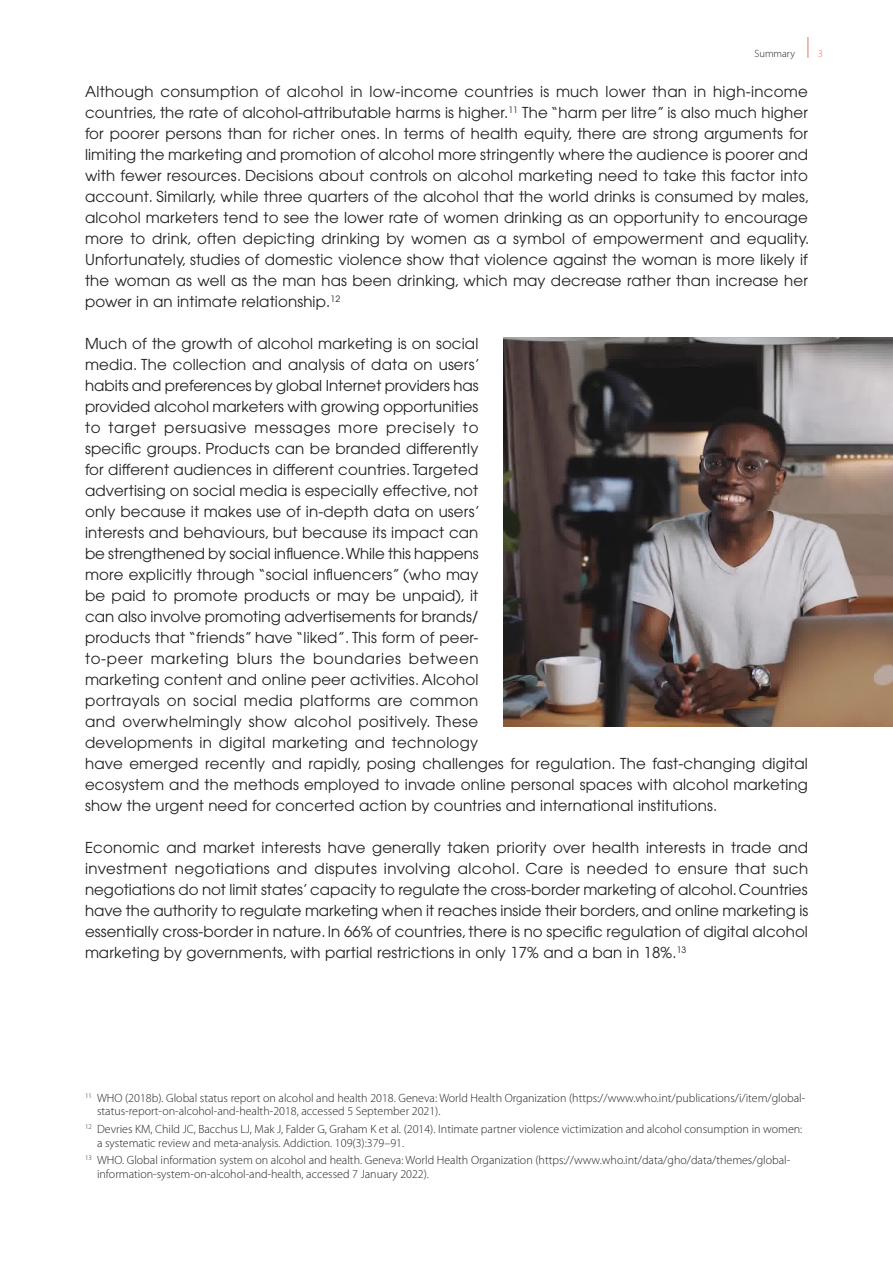
<style>
.page{position:relative;width:893px;height:1263px;background:#fff}
.page>*{position:absolute;margin:0;border:0;box-sizing:border-box;transform-origin:0 0}
.Body_text{font:15px/21px "Avant Garde";letter-spacing:.01em;color:#231f20;text-align:justify}
.Footnote{font:300 12px/13.5px "Myriad Pro";color:#231f20}
.t1{font:300 10.5px "Myriad Pro";color:#231f20}
.t2{font:300 10.5px "Myriad Pro";color:#ec716a}
</style>
<div class="page">
<svg style="left:808px;top:37px;width:1px;height:21px"></svg>
<img style="left:504px;top:337px;width:389px;height:389px">
<p class="t1" style="left:754px;top:48px;width:42px">Summary</p>
<p class="t2" style="left:818px;top:48px;width:7px">3</p>
<p class="Body_text" style="left:85px;top:81px;width:726px">Although consumption of alcohol in low-income countries is much lower than in high-income countries, the rate of alcohol-attributable harms is higher.<sup>11</sup> The “harm per litre” is also much higher for poorer persons than for richer ones. In terms of health equity, there are strong arguments for limiting the marketing and promotion of alcohol more stringently where the audience is poorer and with fewer resources. Decisions about controls on alcohol marketing need to take this factor into account. Similarly, while three quarters of the alcohol that the world drinks is consumed by males, alcohol marketers tend to see the lower rate of women drinking as an opportunity to encourage more to drink, often depicting drinking by women as a symbol of empowerment and equality.<br>Unfortunately, studies of domestic violence show that violence against the woman is more likely if the woman as well as the man has been drinking, which may decrease rather than increase her power in an intimate relationship.<sup>12</sup></p>
<p class="Body_text" style="left:85px;top:333px;width:724px;text-align:left">Much of the growth of alcohol marketing is on social<br>media. The collection and analysis of data on users’<br>habits and preferences by global Internet providers has<br>provided alcohol marketers with growing opportunities<br>to target persuasive messages more precisely to<br>specific groups. Products can be branded differently<br>for different audiences in different countries. Targeted<br>advertising on social media is especially effective, not<br>only because it makes use of in-depth data on users’<br>interests and behaviours, but because its impact can<br>be strengthened by social influence. While this happens<br>more explicitly through “social influencers” (who may<br>be paid to promote products or may be unpaid), it<br>can also involve promoting advertisements for brands/<br>products that “friends” have “liked”. This form of peer-<br>to-peer marketing blurs the boundaries between<br>marketing content and online peer activities. Alcohol<br>portrayals on social media platforms are common<br>and overwhelmingly show alcohol positively. These<br>developments in digital marketing and technology<br>have emerged recently and rapidly, posing challenges for regulation. The fast-changing digital ecosystem and the methods employed to invade online personal spaces with alcohol marketing show the urgent need for concerted action by countries and international institutions.</p>
<p class="Body_text" style="left:85px;top:837px;width:725px">Economic and market interests have generally taken priority over health interests in trade and investment negotiations and disputes involving alcohol. Care is needed to ensure that such negotiations do not limit states’ capacity to regulate the cross-border marketing of alcohol. Countries have the authority to regulate marketing when it reaches inside their borders, and online marketing is essentially cross-border in nature. In 66% of countries, there is no specific regulation of digital alcohol marketing by governments, with partial restrictions in only 17% and a ban in 18%.<sup>13</sup></p>
<p class="Footnote" style="left:97px;top:1091px;width:710px;text-indent:-12px"><sup>11</sup> WHO (2018b). Global status report on alcohol and health 2018. Geneva: World Health Organization (https://www.who.int/publications/i/item/global&shy;status-report-on-alcohol-and-health-2018, accessed 5 September 2021).</p>
<p class="Footnote" style="left:97px;top:1122px;width:707px;text-indent:-12px"><sup>12</sup> Devries KM, Child JC, Bacchus LJ, Mak J, Falder G, Graham K et al. (2014). Intimate partner violence victimization and alcohol consumption in women: a systematic review and meta-analysis. Addiction. 109(3):379–91.</p>
<p class="Footnote" style="left:97px;top:1154px;width:695px;text-indent:-12px"><sup>13</sup> WHO. Global information system on alcohol and health. Geneva: World Health Organization (https://www.who.int/data/gho/data/themes/global&shy;information-system-on-alcohol-and-health, accessed 7 January 2022).</p>
</div>
